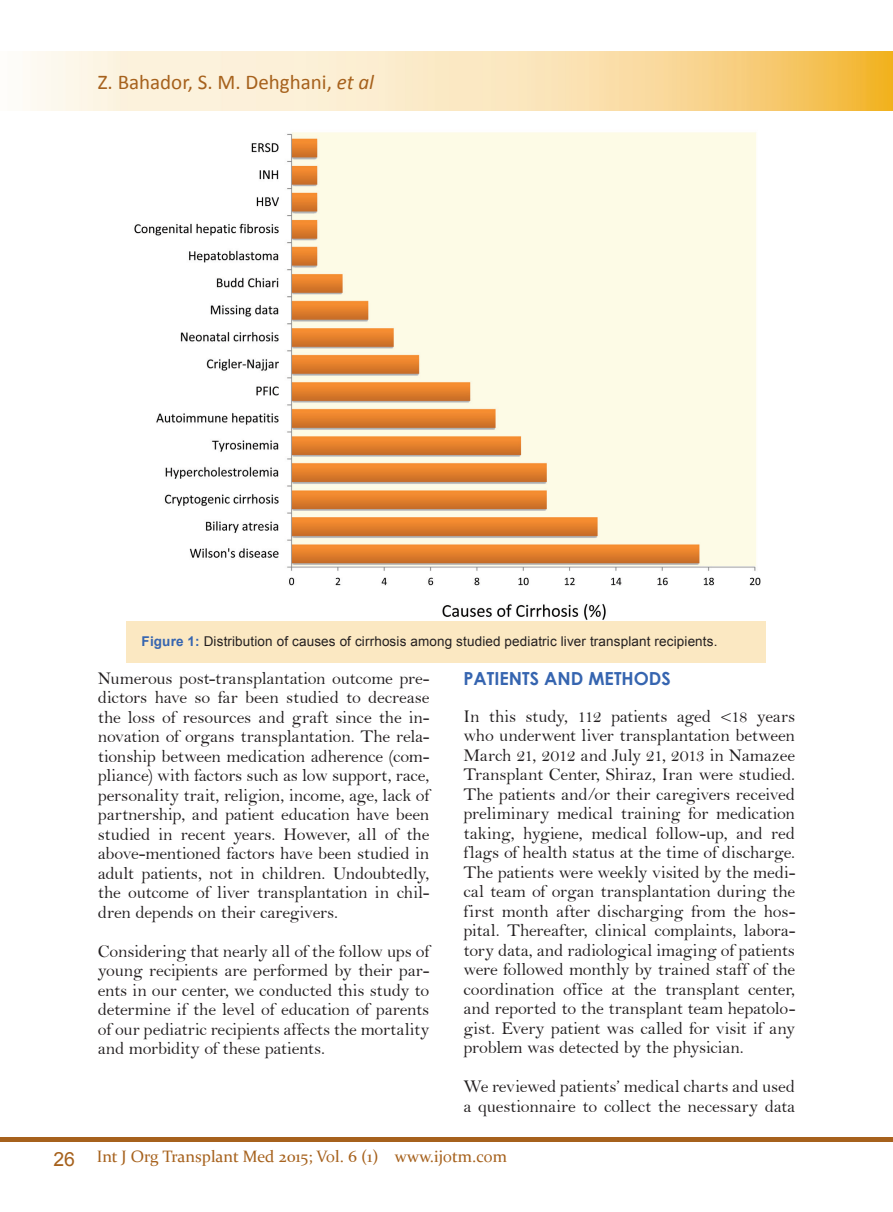
<style>
.page{position:relative;width:893px;height:1212px;background:#fff}
.page>*{position:absolute;margin:0;border:0;box-sizing:border-box;transform-origin:0 0}
.t1{font:21px "Calibri";color:#a6611c}
.Body{font:18px/19.5px "Bell";letter-spacing:-.01em;color:#231f20;text-align:justify}
.Heading{font:700 18px "Century Gothic";color:#3665b0}
.t2{font:16.5px "Constantia";color:#a6611c}
.Figure{font:13.5px "Arial";letter-spacing:.01em;color:#231f20}
.s1{font-style:italic}
.s2{font-weight:700;color:#3665b0}
.s3{font-family:"Arial";font-size:19.5px}
</style>
<div class="page">
<div style="left:0;top:1137px;width:893px;height:5px;background:#a6611c"></div>
<img style="left:30px;top:52px;width:863px;height:59px">
<img style="left:134px;top:132px;width:627px;height:488px">
<div style="left:127px;top:621px;width:639px;height:42px;background:#fbe8c2"></div>
<p class="t1" style="left:98px;top:69px;width:278px">Z. Bahador, S. M. Dehghani, <span class="s1">et al</span></p>
<p class="Figure" style="left:142px;top:632px;width:577px"><span class="s2">Figure 1:</span> Distribution of causes of cirrhosis among studied pediatric liver transplant recipients.</p>
<p class="Body" style="left:98px;top:668px;width:333px">Numerous post-transplantation outcome pre&shy;dictors have so far been studied to decrease the loss of resources and graft since the in&shy;novation of organs transplantation. The rela&shy;tionship between medication adherence (com&shy;pliance) with factors such as low support, race, personality trait, religion, income, age, lack of partnership, and patient education have been studied in recent years. However, all of the above-mentioned factors have been studied in adult patients, not in children. Undoubtedly, the outcome of liver transplantation in chil&shy;dren depends on their caregivers.</p>
<p class="Body" style="left:98px;top:941px;width:333px">Considering that nearly all of the follow ups of young recipients are performed by their par&shy;ents in our center, we conducted this study to determine if the level of education of parents of our pediatric recipients affects the mortality and morbidity of these patients.</p>
<p class="Heading" style="left:463px;top:665px;width:209px">PATIENTS AND METHODS</p>
<p class="Body" style="left:463px;top:706px;width:333px">In this study, 112 patients aged &lt;18 years who underwent liver transplantation between March 21, 2012 and July 21, 2013 in Namazee Transplant Center, Shiraz, Iran were studied.<br>The patients and/or their caregivers received preliminary medical training for medication taking, hygiene, medical follow-up, and red flags of health status at the time of discharge.<br>The patients were weekly visited by the medi&shy;cal team of organ transplantation during the first month after discharging from the hos&shy;pital. Thereafter, clinical complaints, labora&shy;tory data, and radiological imaging of patients were followed monthly by trained staff of the coordination office at the transplant center, and reported to the transplant team hepatolo&shy;gist. Every patient was called for visit if any problem was detected by the physician.</p>
<p class="Body" style="left:463px;top:1076px;width:333px">We reviewed patients’ medical charts and used a questionnaire to collect the necessary data</p>
<p class="t2" style="left:53px;top:1145px;width:455px"><span class="s3">26</span> Int J Org Transplant Med 2015; Vol. 6 (1) www.ijotm.com</p>
</div>
